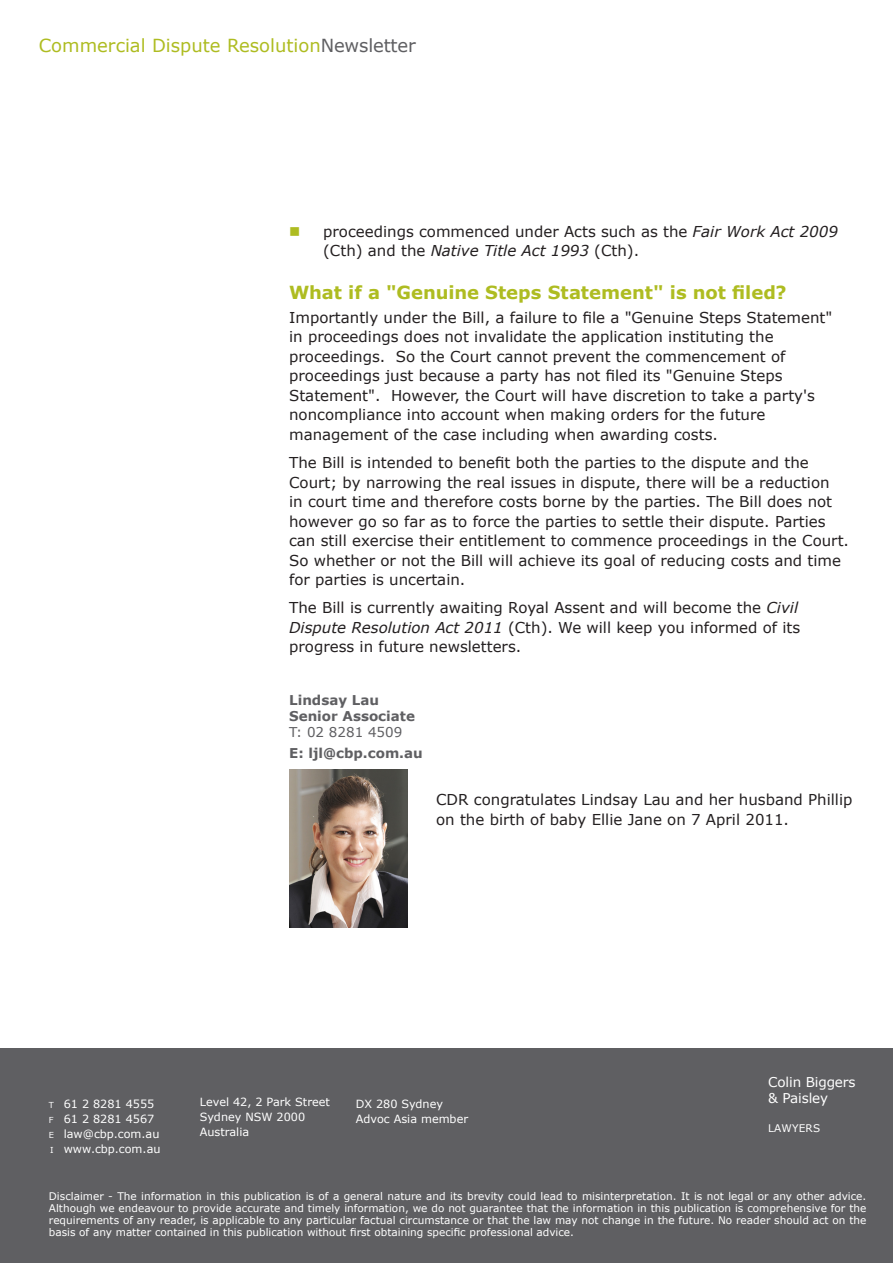
<style>
.page{position:relative;width:893px;height:1263px;background:#fff}
.page>*{position:absolute;margin:0;border:0;box-sizing:border-box;transform-origin:0 0}
._02_Sub_heading_1{font:700 18px "Verdana";color:#aebc21}
.t1{font:18px "Verdana";color:#aebc21}
._03_Body_Text{font:15px/19.5px "Verdana";color:#231f20}
._04_Bullet_Points{font:15px/19.5px "Verdana";color:#231f20}
.Author_Name___Title{font:700 13.5px/16.2px "Verdana";color:#5f5f62}
.t2{font:13.5px/15.5px "Verdana";letter-spacing:-.01em;color:#fff}
.Author_Contact_Detai{font:13.5px "Verdana";color:#5f5f62}
.Address{font:11.25px/15px "Verdana";color:#fff}
._05_Disclaimer{font:10.5px/12px "Verdana";color:#fff;text-align:justify}
._05_Disclaimer-2{font:10.5px "Verdana";letter-spacing:.02em;color:#fff}
.s1{color:#5f5f62}
.s2{font-style:italic}
.s3{font-size:8.25px}
</style>
<div class="page">
<div style="left:0;top:1048px;width:893px;height:215px;background:#5f5f62"></div>
<img style="left:289px;top:770px;width:118px;height:158px">
<p class="t1" style="left:39px;top:34px;width:378px">Commercial Dispute Resolution<span class="s1">Newsletter</span></p>
<p class="_04_Bullet_Points" style="left:323px;top:221px;width:516px">proceedings commenced under Acts such as the <span class="s2">Fair Work Act 2009 </span>(Cth) and the <span class="s2">Native Title Act 1993</span> (Cth).</p>
<p class="_02_Sub_heading_1" style="left:289px;top:281px;width:499px">What if a "Genuine Steps Statement" is not filed?</p>
<p class="_03_Body_Text" style="left:289px;top:307px;width:545px">Importantly under the Bill, a failure to file a "Genuine Steps Statement" in proceedings does not invalidate the application instituting the proceedings. So the Court cannot prevent the commencement of proceedings just because a party has not filed its "Genuine Steps Statement". However, the Court will have discretion to take a party's noncompliance into account when making orders for the future management of the case including when awarding costs.</p>
<p class="_03_Body_Text" style="left:289px;top:452px;width:561px">The Bill is intended to benefit both the parties to the dispute and the Court; by narrowing the real issues in dispute, there will be a reduction<br>in court time and therefore costs borne by the parties. The Bill does not however go so far as to force the parties to settle their dispute. Parties can still exercise their entitlement to commence proceedings in the Court.<br>So whether or not the Bill will achieve its goal of reducing costs and time for parties is uncertain.</p>
<p class="_03_Body_Text" style="left:289px;top:597px;width:513px">The Bill is currently awaiting Royal Assent and will become the <span class="s2">Civil<br>Dispute Resolution Act 2011</span> (Cth). We will keep you informed of its progress in future newsletters.</p>
<p class="Author_Name___Title" style="left:289px;top:691px;width:127px">Lindsay Lau<br>Senior Associate</p>
<p class="Author_Contact_Detai" style="left:289px;top:724px;width:115px">T: 02 8281 4509</p>
<p class="Author_Name___Title" style="left:289px;top:744px;width:135px">E: ljl@cbp.com.au</p>
<p class="_03_Body_Text" style="left:436px;top:789px;width:418px">CDR congratulates Lindsay Lau and her husband Phillip on the birth of baby Ellie Jane on 7 April 2011.</p>
<p class="Address" style="left:49px;top:1095px;width:107px"><span class="s3">T</span> 61 2 8281 4555</p>
<p class="Address" style="left:49px;top:1110px;width:107px"><span class="s3">F</span> 61 2 8281 4567</p>
<p class="Address" style="left:49px;top:1125px;width:112px"><span class="s3">E</span> law@cbp.com.au</p>
<p class="Address" style="left:50px;top:1140px;width:112px"><span class="s3">I</span> www.cbp.com.au</p>
<p class="Address" style="left:200px;top:1094px;width:132px">Level 42, 2 Park Street</p>
<p class="Address" style="left:200px;top:1109px;width:103px">Sydney NSW 2000<br>Australia</p>
<p class="Address" style="left:356px;top:1095px;width:89px">DX 280 Sydney</p>
<p class="Address" style="left:356px;top:1110px;width:114px">Advoc Asia member</p>
<p class="t2" style="left:768px;top:1074px;width:89px">Colin Biggers &amp; Paisley</p>
<p class="_05_Disclaimer-2" style="left:768px;top:1122px;width:53px">LAWYERS</p>
<p class="_05_Disclaimer" style="left:49px;top:1190px;width:819px">Disclaimer - The information in this publication is of a general nature and its brevity could lead to misinterpretation. It is not legal or any other advice.<br>Although we endeavour to provide accurate and timely information, we do not guarantee that the information in this publication is comprehensive for the requirements of any reader, is applicable to any particular factual circumstance or that the law may not change in the future. No reader should act on the basis of any matter contained in this publication without first obtaining specific professional advice.</p>
</div>
